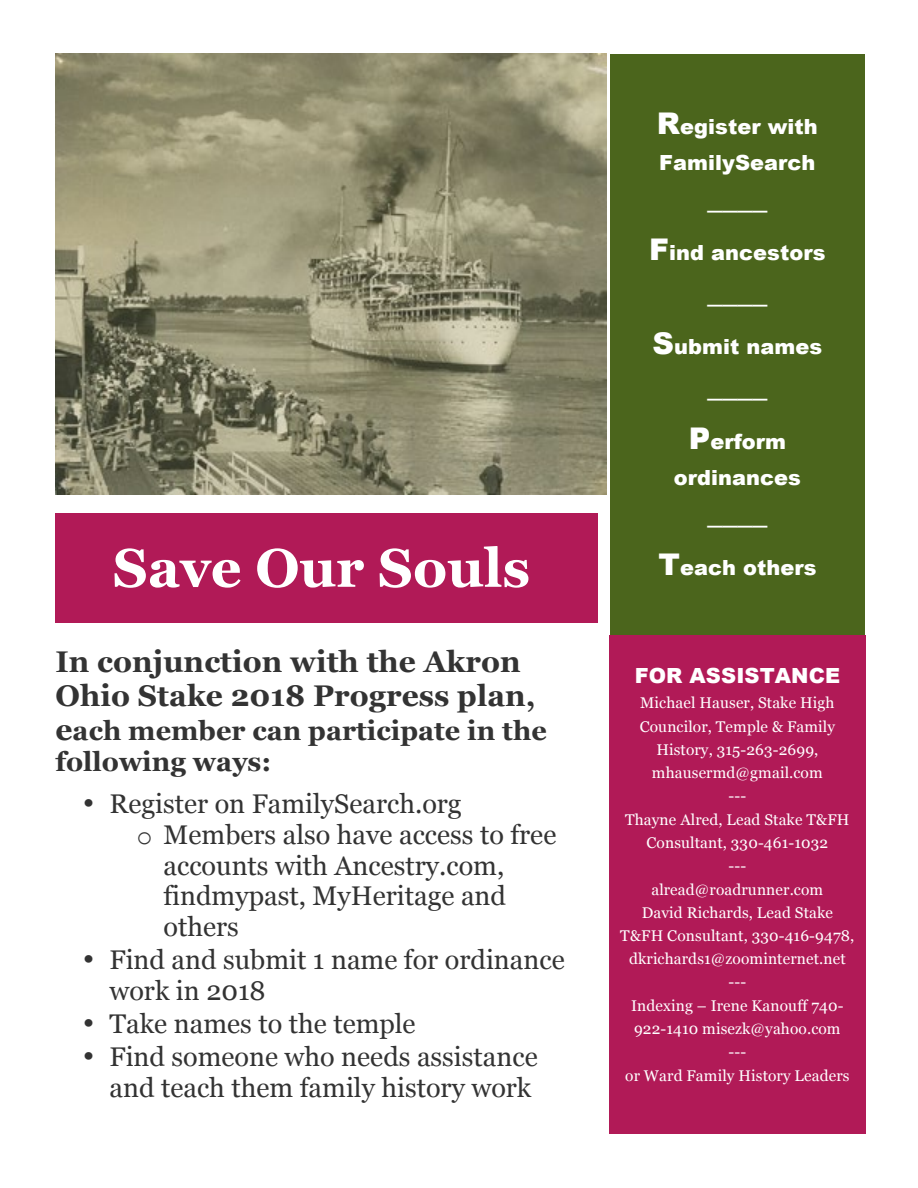
<style>
.page{position:relative;width:918px;height:1188px;background:#fff}
.page>*{position:absolute;margin:0;border:0;box-sizing:border-box;transform-origin:0 0}
.t1{font:700 54px "Georgia";color:#fff}
.t2{font:700 29.85px/33.9px "Georgia";color:#333}
.t3{font:27px/30.6px "Georgia";color:#333}
.t4{font:700 27px/31.7px "Georgia";color:#333}
.t5{font:900 20.85px/42.5px "Arial";letter-spacing:.005em;color:#fff;text-align:center}
.t6{font:15.45px/23.2px "Georgia";letter-spacing:.01em;color:#fff;text-align:center}
.s1{font-size:29.85px}
.s2{font-family:"Courier New"}
</style>
<div class="page">
<div style="left:55px;top:513px;width:542px;height:110px;background:#b11a57"></div>
<hr style="left:55px;top:623px;width:542px;height:1px;background:#b11a57">
<hr style="left:597px;top:513px;width:1px;height:110px;background:#b11a57">
<div style="left:611px;top:54px;width:253px;height:93px;background:#4b651c"></div>
<hr style="left:610px;top:54px;width:1px;height:93px;background:#4b651c">
<hr style="left:864px;top:54px;width:1px;height:93px;background:#4b651c">
<div style="left:611px;top:147px;width:253px;height:48px;background:#4b651c"></div>
<hr style="left:610px;top:147px;width:1px;height:48px;background:#4b651c">
<hr style="left:864px;top:147px;width:1px;height:48px;background:#4b651c">
<div style="left:611px;top:195px;width:253px;height:33px;background:#4b651c"></div>
<hr style="left:610px;top:195px;width:1px;height:33px;background:#4b651c">
<hr style="left:864px;top:195px;width:1px;height:33px;background:#4b651c">
<div style="left:611px;top:228px;width:253px;height:61px;background:#4b651c"></div>
<hr style="left:610px;top:228px;width:1px;height:61px;background:#4b651c">
<hr style="left:864px;top:228px;width:1px;height:61px;background:#4b651c">
<div style="left:611px;top:289px;width:253px;height:33px;background:#4b651c"></div>
<hr style="left:610px;top:289px;width:1px;height:33px;background:#4b651c">
<hr style="left:864px;top:289px;width:1px;height:33px;background:#4b651c">
<div style="left:611px;top:322px;width:253px;height:61px;background:#4b651c"></div>
<hr style="left:610px;top:322px;width:1px;height:61px;background:#4b651c">
<hr style="left:864px;top:322px;width:1px;height:61px;background:#4b651c">
<div style="left:611px;top:383px;width:253px;height:33px;background:#4b651c"></div>
<hr style="left:610px;top:383px;width:1px;height:33px;background:#4b651c">
<hr style="left:864px;top:383px;width:1px;height:33px;background:#4b651c">
<div style="left:611px;top:416px;width:253px;height:46px;background:#4b651c"></div>
<hr style="left:610px;top:416px;width:1px;height:46px;background:#4b651c">
<hr style="left:864px;top:416px;width:1px;height:46px;background:#4b651c">
<div style="left:611px;top:462px;width:253px;height:48px;background:#4b651c"></div>
<hr style="left:610px;top:462px;width:1px;height:48px;background:#4b651c">
<hr style="left:864px;top:462px;width:1px;height:48px;background:#4b651c">
<div style="left:611px;top:510px;width:253px;height:33px;background:#4b651c"></div>
<hr style="left:610px;top:510px;width:1px;height:33px;background:#4b651c">
<hr style="left:864px;top:510px;width:1px;height:33px;background:#4b651c">
<div style="left:611px;top:543px;width:253px;height:92px;background:#4b651c"></div>
<hr style="left:611px;top:635px;width:253px;height:1px;background:#4b651c">
<hr style="left:610px;top:543px;width:1px;height:92px;background:#4b651c">
<hr style="left:864px;top:543px;width:1px;height:92px;background:#4b651c">
<div style="left:609px;top:636px;width:256px;height:58px;background:#b11a57"></div>
<div style="left:609px;top:694px;width:256px;height:23px;background:#b11a57"></div>
<div style="left:609px;top:717px;width:256px;height:24px;background:#b11a57"></div>
<div style="left:609px;top:741px;width:256px;height:23px;background:#b11a57"></div>
<div style="left:609px;top:764px;width:256px;height:23px;background:#b11a57"></div>
<div style="left:609px;top:787px;width:256px;height:24px;background:#b11a57"></div>
<div style="left:609px;top:811px;width:256px;height:23px;background:#b11a57"></div>
<div style="left:609px;top:834px;width:256px;height:23px;background:#b11a57"></div>
<div style="left:609px;top:857px;width:256px;height:24px;background:#b11a57"></div>
<div style="left:609px;top:881px;width:256px;height:23px;background:#b11a57"></div>
<div style="left:609px;top:904px;width:256px;height:23px;background:#b11a57"></div>
<div style="left:609px;top:927px;width:256px;height:23px;background:#b11a57"></div>
<div style="left:609px;top:950px;width:256px;height:23px;background:#b11a57"></div>
<div style="left:609px;top:973px;width:256px;height:24px;background:#b11a57"></div>
<div style="left:609px;top:997px;width:256px;height:23px;background:#b11a57"></div>
<div style="left:609px;top:1020px;width:256px;height:23px;background:#b11a57"></div>
<div style="left:609px;top:1043px;width:256px;height:24px;background:#b11a57"></div>
<div style="left:609px;top:1067px;width:256px;height:23px;background:#b11a57"></div>
<div style="left:609px;top:1090px;width:256px;height:44px;background:#b11a57"></div>
<img style="left:55px;top:54px;width:552px;height:441px">
<h1 class="t1" style="left:113px;top:527px;width:419px">Save Our Souls</h1>
<h2 class="t2" style="left:55px;top:643px;width:482px">In conjunction with the Akron<br>Ohio Stake 2018 Progress plan,</h2>
<h3 class="t4" style="left:55px;top:713px;width:493px"><span class="s1">e</span>ach member can participate in the following ways:</h3>
<h3 class="t3" style="left:82px;top:788px;width:381px">• Register on FamilySearch.org</h3>
<h3 class="t3" style="left:136px;top:818px;width:421px"><span class="s2">o</span> Members also have access to free</h3>
<h3 class="t3" style="left:163px;top:849px;width:342px">accounts with Ancestry.com,</h3>
<h3 class="t3" style="left:163px;top:880px;width:344px">findmypast, MyHeritage and</h3>
<h3 class="t3" style="left:163px;top:910px;width:77px">others</h3>
<h3 class="t3" style="left:109px;top:943px;width:457px;text-indent:-27px">• Find and submit 1 name for ordinance work in 2018</h3>
<h3 class="t3" style="left:82px;top:1007px;width:335px">• Take names to the temple</h3>
<h3 class="t3" style="left:82px;top:1040px;width:457px;text-align:right">• Find someone who needs assistance and teach them family history work</h3>
<h3 class="t5" style="left:657px;top:107px;width:162px;line-height:36.8px;text-align:left"><span class="s1">R</span>egister with<br>FamilySearch</h3>
<h3 class="t5" style="left:649px;top:189px;width:178px;line-height:41.7px">────<br><span class="s1">F</span>ind ancestors</h3>
<h3 class="t5" style="left:653px;top:283px;width:171px">────<br><span class="s1">S</span>ubmit names</h3>
<h3 class="t5" style="left:689px;top:377px;width:99px">────<br><span class="s1">P</span>erform</h3>
<h3 class="t5" style="left:674px;top:456px;width:129px">ordinances</h3>
<h3 class="t5" style="left:658px;top:503px;width:160px">────<br><span class="s1">T</span>each others</h3>
<h3 class="t5" style="left:635px;top:654px;width:207px">FOR ASSISTANCE</h3>
<p class="t6" style="left:620px;top:691px;width:236px">Michael Hauser, Stake High<br>Councilor, Temple &amp; Family<br>History, 315-263-2699, mhausermd@gmail.com<br>---<br>Thayne Alred, Lead Stake T&amp;FH<br>Consultant, 330-461-1032<br>---<br>alread@roadrunner.com<br>David Richards, Lead Stake<br>T&amp;FH Consultant, 330-416-9478, dkrichards1@zoominternet.net ---<br>Indexing – Irene Kanouff 740-<br>922-1410 misezk@yahoo.com<br>---<br>or Ward Family History Leaders</p>
</div>
